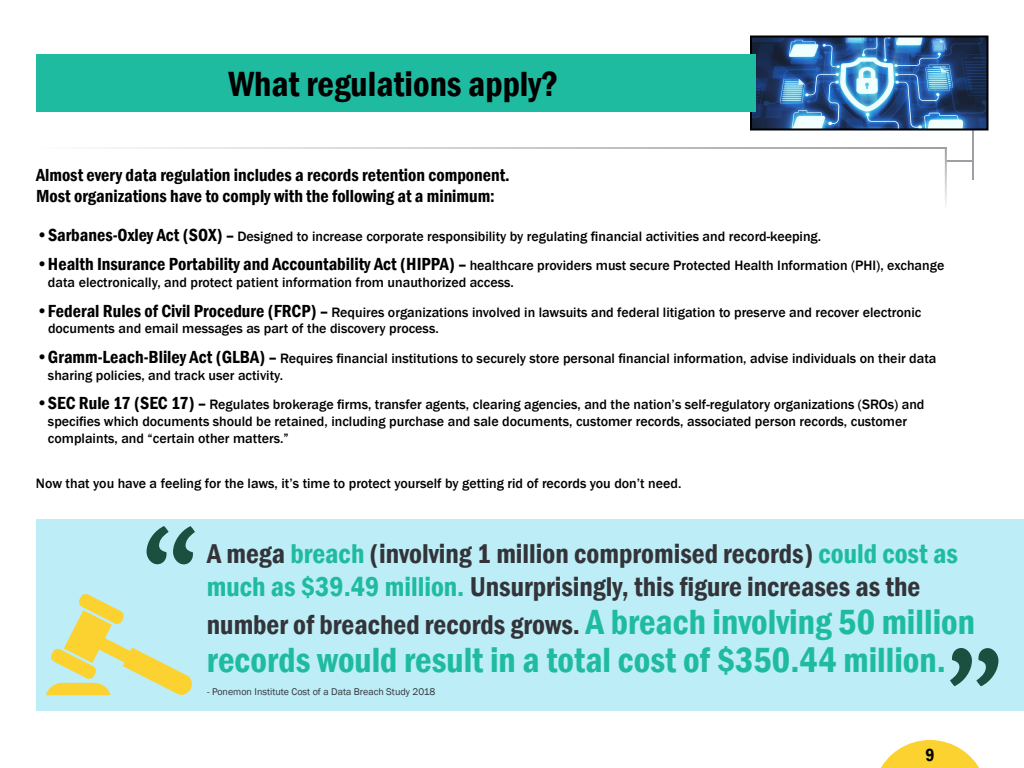
<style>
.page{position:relative;width:1024px;height:768px;background:#fff}
.page>*{position:absolute;margin:0;border:0;box-sizing:border-box;transform-origin:0 0}
.t1{font:600 condensed 36px "Franklin Gothic";color:#1fbba0}
.t2{font:600 condensed 36px "Franklin Gothic";color:#000}
.t3{font:600 condensed 28px/33.6px "Franklin Gothic";color:#333439}
.t4{font:600 condensed 18px/21.6px "Franklin Gothic";color:#000}
.t5{font:500 14px/16.8px "Franklin Gothic";color:#000}
.t6{font:10px "Franklin Gothic";color:#333439}
.s1{font-weight:600;font-stretch:condensed;font-size:18px}
.s2{color:#1fbaa1}
.s3{color:#1fbba0}
.s4{font-size:36px;color:#1fbba0}
</style>
<div class="page">
<div style="left:36px;top:520px;width:988px;height:191px;background:#bdedf6"></div>
<hr style="left:945px;top:160px;width:28px;height:2px;background:#9d9fa2">
<hr style="left:972px;top:119px;width:2px;height:61px;background:#9d9fa2">
<hr style="left:945px;top:147px;width:2px;height:62px;background:#fff">
<img style="left:753px;top:39px;width:232px;height:88px">
<div style="left:750px;top:36px;width:238px;height:94px;border:2px solid #000"></div>
<div style="left:36px;top:54px;width:720px;height:58px;background:#1fbba0"></div>
<svg style="left:880px;top:740px;width:99px;height:28px"></svg>
<svg style="left:46px;top:594px;width:146px;height:102px"></svg>
<svg style="left:147px;top:526px;width:48px;height:38px"></svg>
<svg style="left:950px;top:648px;width:48px;height:38px"></svg>
<h1 class="t2" style="left:229px;top:60px;width:331px">What regulations apply?</h1>
<p class="t4" style="left:36px;top:164px;width:475px">Almost every data regulation includes a records retention component.<br>Most organizations have to comply with the following at a minimum:</p>
<p class="t5" style="left:36px;top:228px;width:787px"><span class="s1">•Sarbanes-Oxley Act (SOX) –</span> Designed to increase corporate responsibility by regulating financial activities and record-keeping.</p>
<p class="t5" style="left:48px;top:257px;width:898px;text-indent:-12px"><span class="s1">•Health Insurance Portability and Accountability Act (HIPPA) –</span> healthcare providers must secure Protected Health Information (PHI), exchange data electronically, and protect patient information from unauthorized access.</p>
<p class="t5" style="left:48px;top:304px;width:875px;text-indent:-12px"><span class="s1">•Federal Rules of Civil Procedure (FRCP) –</span> Requires organizations involved in lawsuits and federal litigation to preserve and recover electronic documents and email messages as part of the discovery process.</p>
<p class="t5" style="left:48px;top:350px;width:890px;text-indent:-12px"><span class="s1">•Gramm-Leach-Bliley Act (GLBA) –</span> Requires financial institutions to securely store personal financial information, advise individuals on their data sharing policies, and track user activity.</p>
<p class="t5" style="left:48px;top:396px;width:878px;text-indent:-12px"><span class="s1">•SEC Rule 17 (SEC 17) –</span> Regulates brokerage firms, transfer agents, clearing agencies, and the nation’s self-regulatory organizations (SROs) and specifies which documents should be retained, including purchase and sale documents, customer records, associated person records, customer complaints, and “certain other matters.”</p>
<p class="t5" style="left:36px;top:475px;width:647px">Now that you have a feeling for the laws, it’s time to protect yourself by getting rid of records you don’t need.</p>
<h2 class="t3" style="left:207px;top:536px;width:752px">A mega <span class="s2">breach</span> (involving 1 million compromised records) <span class="s3">could cost as much as $39.49 million.</span> Unsurprisingly, this figure increases as the</h2>
<h2 class="t3" style="left:207px;top:608px;width:770px">number of breached records grows. <span class="s4">A breach involving 50 million</span></h2>
<h1 class="t1" style="left:207px;top:636px;width:740px">records would result in a total cost of $350.44 million.</h1>
<p class="t6" style="left:207px;top:685px;width:230px">- Ponemon Institute Cost of a Data Breach Study 2018</p>
<p class="t4" style="left:925px;top:744px;width:11px">9</p>
</div>
